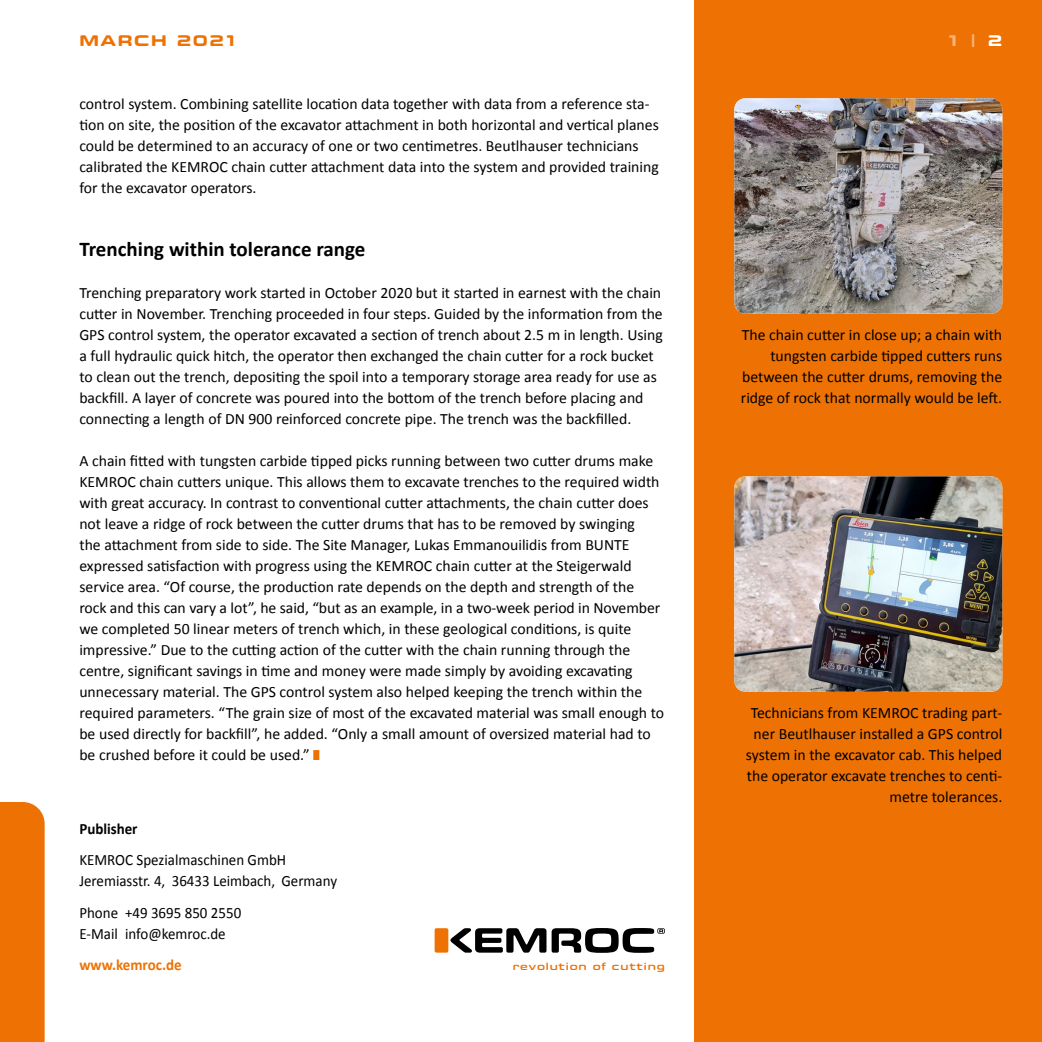
<style>
.page{position:relative;width:1042px;height:1042px;background:#fff}
.page>*{position:absolute;margin:0;border:0;box-sizing:border-box;transform-origin:0 0}
.t1{font:700 21px "Calibri";color:#000}
.t2{font:15.75px/21px "Calibri";color:#000}
.t3{font:15.75px/21px "Calibri";color:#000;scale:.95 1}
.t4{font:700 15.75px "Calibri";color:#ee7203;scale:.95 1}
.t5{font:700 15.75px "Eurostile Candy LT Pro";letter-spacing:.1em;color:#ee7203}
.t6{font:700 15.75px "Calibri";color:#000;scale:.95 1}
.t7{font:700 15.75px "Eurostile Candy LT Pro";color:#f8b378}
.t8{font:600 10.85px "Eurostile Candy LT Pro";letter-spacing:.075em;color:#ee7203}
.s1{color:#fff}
</style>
<div class="page">
<div style="left:694px;top:0;width:348px;height:1042px;background:#ee7203"></div>
<div style="left:313px;top:750px;width:6px;height:10px;background:#ee7203"></div>
<img style="left:734px;top:98px;width:268px;height:216px">
<img style="left:734px;top:476px;width:268px;height:216px">
<div style="left:435px;top:928px;width:13px;height:24px;background:#ee7203;border-radius:2px"></div>
<svg style="left:450px;top:928px;width:215px;height:25px"></svg>
<div style="left:0;top:802px;width:45px;height:240px;background:#ee7203"></div>
<p class="t5" style="left:79px;top:32px;width:158px">MARCH 2021</p>
<p class="t7" style="left:948px;top:32px;width:56px">1 | <span class="s1">2</span></p>
<p class="t2" style="left:79px;top:92px;width:581px">control system. Combining satellite location data together with data from a reference sta&shy;tion on site, the position of the excavator attachment in both horizontal and vertical planes could be determined to an accuracy of one or two centimetres. Beutlhauser technicians calibrated the KEMROC chain cutter attachment data into the system and provided training for the excavator operators.</p>
<h1 class="t1" style="left:79px;top:236px;width:287px">Trenching within tolerance range</h1>
<p class="t2" style="left:79px;top:281px;width:585px">Trenching preparatory work started in October 2020 but it started in earnest with the chain cutter in November. Trenching proceeded in four steps. Guided by the information from the GPS control system, the operator excavated a section of trench about 2.5 m in length. Using a full hydraulic quick hitch, the operator then exchanged the chain cutter for a rock bucket to clean out the trench, depositing the spoil into a temporary storage area ready for use as backfill. A layer of concrete was poured into the bottom of the trench before placing and connecting a length of DN 900 reinforced concrete pipe. The trench was the backfilled.</p>
<p class="t2" style="left:79px;top:449px;width:586px">A chain fitted with tungsten carbide tipped picks running between two cutter drums make KEMROC chain cutters unique. This allows them to excavate trenches to the required width with great accuracy. In contrast to conventional cutter attachments, the chain cutter does not leave a ridge of rock between the cutter drums that has to be removed by swinging<br>the attachment from side to side. The Site Manager, Lukas Emmanouilidis from BUNTE expressed satisfaction with progress using the KEMROC chain cutter at the Steigerwald service area. “Of course, the production rate depends on the depth and strength of the rock and this can vary a lot”, he said, “but as an example, in a two-week period in November we completed 50 linear meters of trench which, in these geological conditions, is quite impressive.” Due to the cutting action of the cutter with the chain running through the centre, significant savings in time and money were made simply by avoiding excavating unnecessary material. The GPS control system also helped keeping the trench within the required parameters. “The grain size of most of the excavated material was small enough to be used directly for backfill”, he added. “Only a small amount of oversized material had to be crushed before it could be used.”</p>
<p class="t6" style="left:79px;top:818px;width:63px">Publisher</p>
<p class="t3" style="left:79px;top:848px;width:273px">KEMROC Spezialmaschinen GmbH<br>Jeremiasstr. 4, 36433 Leimbach, Germany</p>
<p class="t3" style="left:79px;top:901px;width:172px">Phone +49 3695 850 2550<br>E-Mail info@kemroc.de</p>
<p class="t4" style="left:79px;top:955px;width:109px">www.kemroc.de</p>
<p class="t8" style="left:513px;top:960px;width:154px">revolution of cutting</p>
<p class="t2" style="left:741px;top:323px;width:263px;text-align:right">The chain cutter in close up; a chain with tungsten carbide tipped cutters runs between the cutter drums, removing the ridge of rock that normally would be left.</p>
<p class="t2" style="left:746px;top:701px;width:258px;text-align:right">Technicians from KEMROC trading part&shy;ner Beutlhauser installed a GPS control system in the excavator cab. This helped the operator excavate trenches to centi&shy;metre tolerances.</p>
</div>
